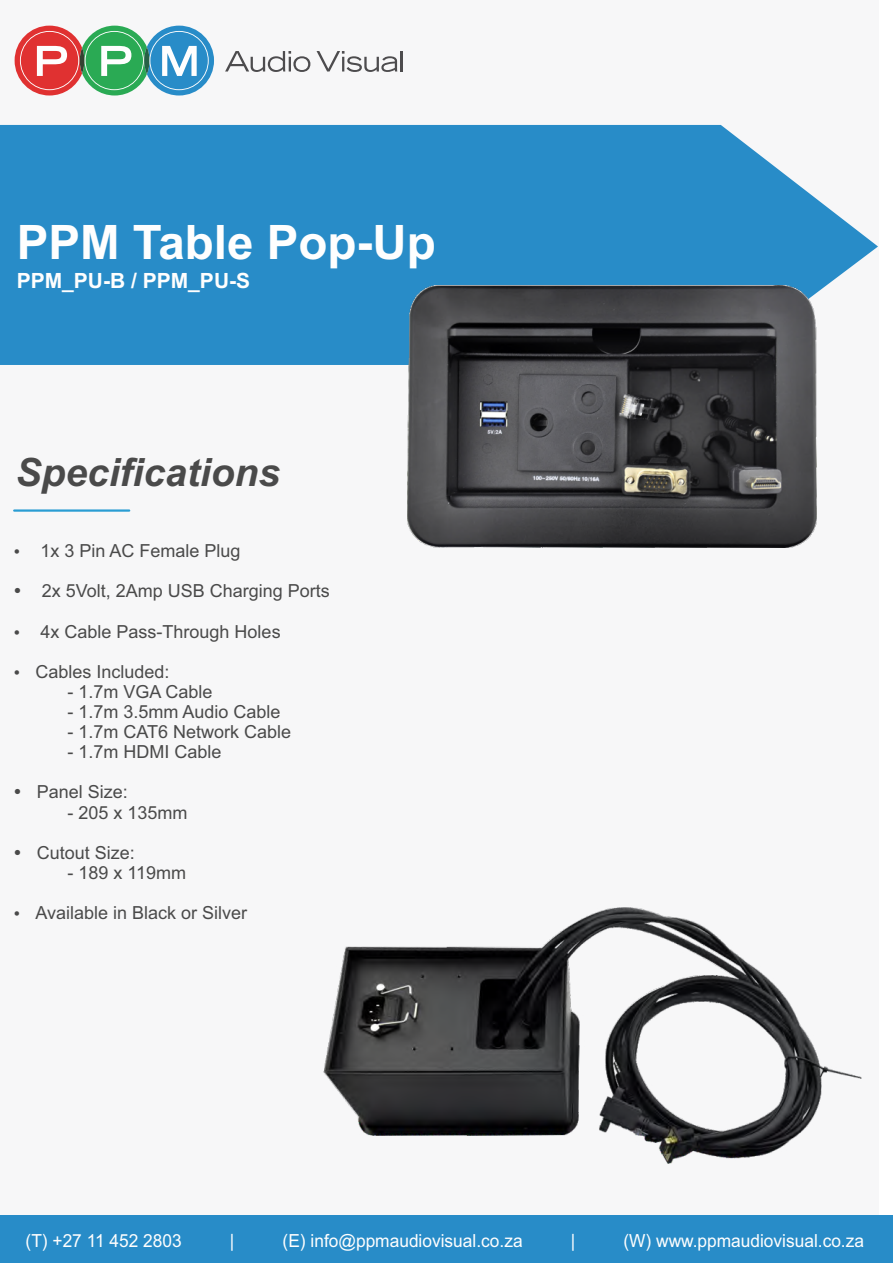
<style>
.page{position:relative;width:893px;height:1263px;background:#fff}
.page>*{position:absolute;margin:0;border:0;box-sizing:border-box;transform-origin:0 0}
.t1{font:700 47.55px "Arial";color:#fefefe}
.t2{font:italic 700 39px "Arial";color:#4a4a4a}
.t3{font:700 21px "Arial";color:#fefefe}
.t4{font:18px "Arial";color:#4a4a4a}
.t5{font:18px "Arial";color:#fefefe;scale:.96 1}
</style>
<div class="page">
<div style="left:0;top:0;width:879px;height:1244px;background:#f7f7f8"></div>
<div style="left:0;top:1214px;width:892px;height:48px;background:#288cc8"></div>
<svg style="left:0;top:125px;width:878px;height:240px;background:#3995cc"></svg>
<hr style="left:14px;top:509px;width:115px;height:3px;background:#2a9dd3">
<svg style="left:225px;top:51px;width:85px;height:21px"></svg>
<svg style="left:317px;top:51px;width:80px;height:21px"></svg>
<hr style="left:401px;top:51px;width:2px;height:21px;background:#4d4c4e">
<svg style="left:15px;top:26px;width:199px;height:69px"></svg>
<img style="left:407px;top:285px;width:409px;height:263px">
<img style="left:280px;top:907px;width:613px;height:332px">
<h1 class="t1" style="left:17px;top:224px;width:421px">PPM Table Pop-Up</h1>
<p class="t3" style="left:17px;top:273px;width:235px">PPM_PU-B / PPM_PU-S</p>
<h2 class="t2" style="left:16px;top:458px;width:266px">Specifications</h2>
<p class="t4" style="left:41px;top:544px;width:202px">1x 3 Pin AC Female Plug</p>
<p class="t4" style="left:42px;top:584px;width:290px">2x 5Volt, 2Amp USB Charging Ports</p>
<p class="t4" style="left:41px;top:624px;width:242px">4x Cable Pass-Through Holes</p>
<p class="t4" style="left:36px;top:665px;width:136px">Cables Included:</p>
<p class="t4" style="left:68px;top:685px;width:147px">- 1.7m VGA Cable</p>
<p class="t4" style="left:68px;top:705px;width:215px">- 1.7m 3.5mm Audio Cable</p>
<p class="t4" style="left:68px;top:725px;width:225px">- 1.7m CAT6 Network Cable</p>
<p class="t4" style="left:68px;top:745px;width:156px">- 1.7m HDMI Cable</p>
<p class="t4" style="left:37px;top:785px;width:93px">Panel Size:</p>
<p class="t4" style="left:68px;top:805px;width:122px">- 205 x 135mm</p>
<p class="t4" style="left:37px;top:846px;width:100px">Cutout Size:</p>
<p class="t4" style="left:68px;top:866px;width:120px">- 189 x 119mm</p>
<p class="t4" style="left:36px;top:906px;width:213px">Available in Black or Silver</p>
<p class="t5" style="left:26px;top:1234px;width:164px">(T) +27 11 452 2803</p>
<p class="t5" style="left:230px;top:1234px;width:6px">|</p>
<p class="t5" style="left:283px;top:1234px;width:251px">(E) info@ppmaudiovisual.co.za</p>
<p class="t5" style="left:571px;top:1234px;width:6px">|</p>
<p class="t5" style="left:623px;top:1234px;width:252px">(W) www.ppmaudiovisual.co.za</p>
</div>
